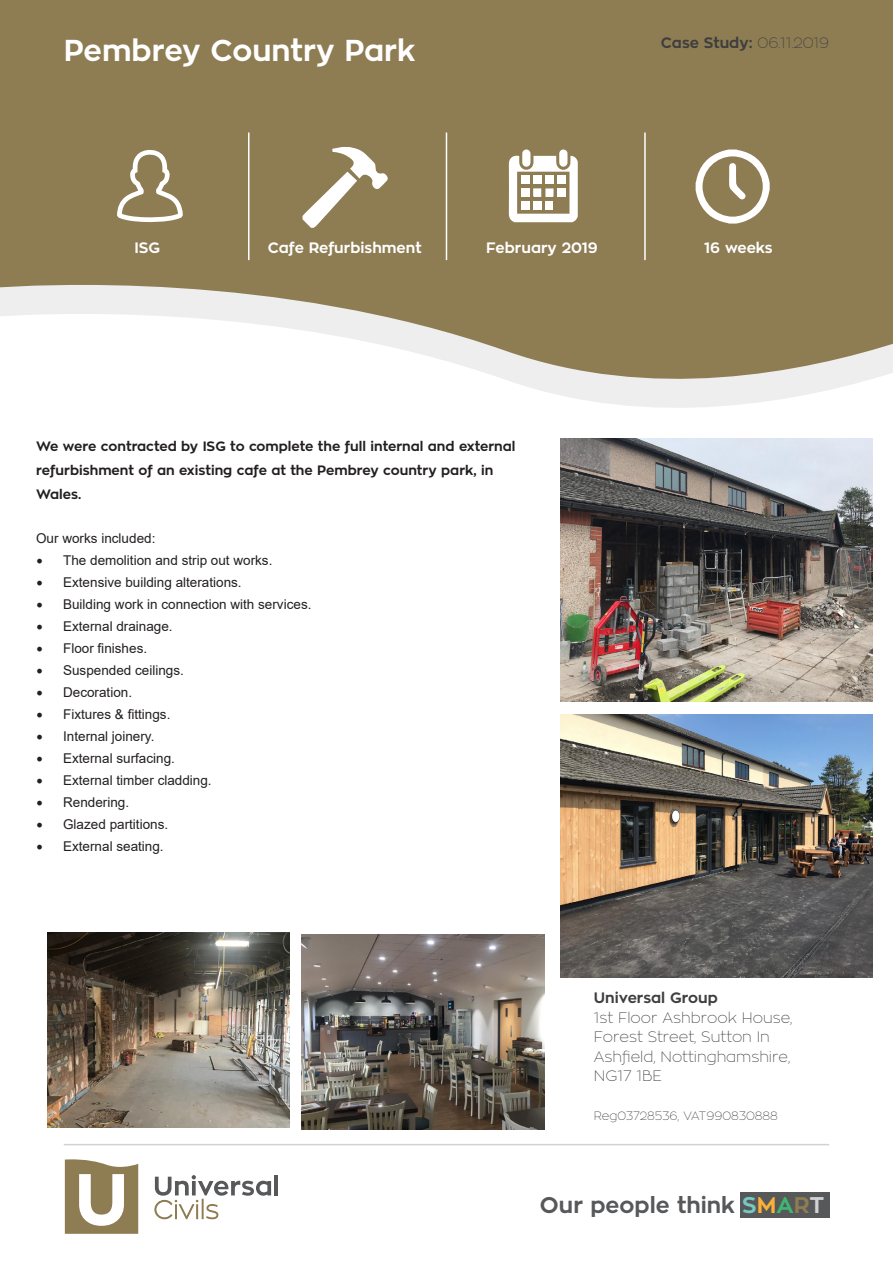
<style>
.page{position:relative;width:893px;height:1263px;background:#fff}
.page>*{position:absolute;margin:0;border:0;box-sizing:border-box;transform-origin:0 0}
.t1{font:700 30px "Zona Pro";color:#fff}
.t2{font:700 22.5px "Zona Pro";color:#57585a}
.t3{font:100 15px/19.5px "Zona Pro";color:#3e3e3f}
.t4{font:700 15px "Zona Pro";color:#fff}
.t5{font:700 15px "Zona Pro";color:#3e3e3f}
.t6{font:13.5px "Arial";color:#231f20}
.t7{font:700 13.5px/24px "Zona Pro";color:#231f20}
.t8{font:100 12px "Zona Pro";color:#3e3e3f}
.s1{font-weight:100}
.s2{font-family:"Minion Pro";font-size:18px}
.s3{color:#74cac1}
.s4{color:#fbb036}
.s5{color:#3db870}
.s6{color:#8e7c53}
.s7{color:#d1d2d4}
</style>
<div class="page">
<hr style="left:64px;top:1144px;width:765px;height:1px;background:#d1d2d4">
<svg style="left:65px;top:1159px;width:73px;height:75px"></svg>
<hr style="left:274px;top:1175px;width:4px;height:20px;background:#57585a">
<svg style="left:154px;top:1175px;width:117px;height:44px"></svg>
<div style="left:0;top:0;width:893px;height:271px;background:#8e7c53"></div>
<svg style="left:0;top:271px;width:893px;height:137px"></svg>
<hr style="left:248px;top:133px;width:1px;height:127px;background:#fff">
<hr style="left:446px;top:133px;width:1px;height:127px;background:#fff">
<hr style="left:644px;top:133px;width:2px;height:127px;background:#fff">
<svg style="left:696px;top:149px;width:74px;height:75px"></svg>
<svg style="left:509px;top:149px;width:69px;height:73px"></svg>
<div style="left:521px;top:201px;width:8px;height:9px;background:#fff"></div>
<div style="left:558px;top:176px;width:8px;height:8px;background:#fff"></div>
<div style="left:545px;top:176px;width:8px;height:8px;background:#fff"></div>
<div style="left:533px;top:176px;width:8px;height:8px;background:#fff"></div>
<div style="left:521px;top:176px;width:8px;height:8px;background:#fff"></div>
<div style="left:533px;top:201px;width:8px;height:9px;background:#fff"></div>
<div style="left:545px;top:201px;width:8px;height:9px;background:#fff"></div>
<svg style="left:114px;top:78px;width:72px;height:330px"></svg>
<svg style="left:303px;top:147px;width:85px;height:81px"></svg>
<img style="left:561px;top:439px;width:311px;height:263px">
<div style="left:740px;top:1193px;width:89px;height:25px;background:#57585a"></div>
<img style="left:561px;top:715px;width:311px;height:263px">
<img style="left:47px;top:933px;width:243px;height:194px">
<img style="left:301px;top:934px;width:243px;height:195px">
<p class="t1" style="left:64px;top:30px;width:353px">Pembrey Country Park</p>
<p class="t5" style="left:661px;top:33px;width:170px">Case Study: <span class="s1">06.11.2019</span></p>
<p class="t4" style="left:134px;top:238px;width:27px">ISG</p>
<p class="t4" style="left:268px;top:238px;width:155px">Cafe Refurbishment</p>
<p class="t4" style="left:486px;top:238px;width:113px">February 2019</p>
<p class="t4" style="left:704px;top:238px;width:70px">16 weeks</p>
<p class="t7" style="left:36px;top:434px;width:481px">We were contracted by ISG to complete the full internal and external refurbishment of an existing cafe at the Pembrey country park, in<br>Wales.</p>
<p class="t6" style="left:36px;top:529px;width:121px">Our works included:</p>
<p class="t6" style="left:36px;top:551px;width:238px"><span class="s2">•</span> The demolition and strip out works.</p>
<p class="t6" style="left:36px;top:573px;width:207px"><span class="s2">•</span> Extensive building alterations.</p>
<p class="t6" style="left:36px;top:595px;width:277px"><span class="s2">•</span> Building work in connection with services.</p>
<p class="t6" style="left:36px;top:617px;width:138px"><span class="s2">•</span> External drainage.</p>
<p class="t6" style="left:36px;top:639px;width:113px"><span class="s2">•</span> Floor finishes.</p>
<p class="t6" style="left:36px;top:661px;width:149px"><span class="s2">•</span> Suspended ceilings.</p>
<p class="t6" style="left:36px;top:683px;width:98px"><span class="s2">•</span> Decoration.</p>
<p class="t6" style="left:36px;top:705px;width:136px"><span class="s2">•</span> Fixtures &amp; fittings.</p>
<p class="t6" style="left:36px;top:727px;width:120px"><span class="s2">•</span> Internal joinery.</p>
<p class="t6" style="left:36px;top:749px;width:140px"><span class="s2">•</span> External surfacing.</p>
<p class="t6" style="left:36px;top:771px;width:177px"><span class="s2">•</span> External timber cladding.</p>
<p class="t6" style="left:36px;top:793px;width:95px"><span class="s2">•</span> Rendering.</p>
<p class="t6" style="left:36px;top:815px;width:134px"><span class="s2">•</span> Glazed partitions.</p>
<p class="t6" style="left:36px;top:837px;width:129px"><span class="s2">•</span> External seating.</p>
<p class="t5" style="left:594px;top:988px;width:126px">Universal Group</p>
<p class="t3" style="left:594px;top:1007px;width:200px">1st Floor Ashbrook House,<br>Forest Street, Sutton In<br>Ashfield, Nottinghamshire,<br>NG17 1BE</p>
<p class="t8" style="left:594px;top:1108px;width:185px">Reg03728536, VAT990830888</p>
<p class="t2" style="left:540px;top:1190px;width:286px">Our people think <span class="s3">S</span><span class="s4">M</span><span class="s5">A</span><span class="s6">R</span><span class="s7">T</span></p>
</div>
